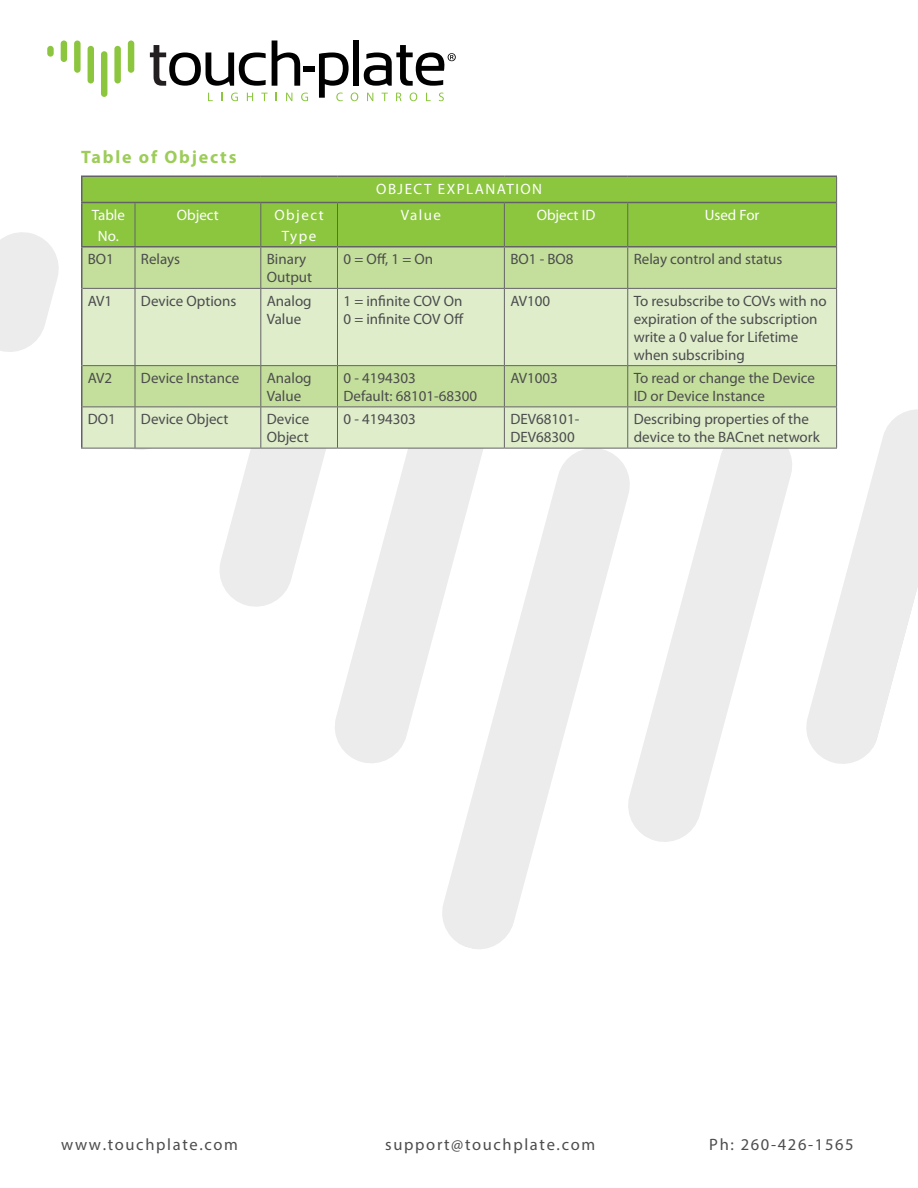
<style>
.page{position:relative;width:918px;height:1188px;background:#fff}
.page>*{position:absolute;margin:0;border:0;box-sizing:border-box;transform-origin:0 0}
.Green_Title_Text_TOC{font:700 18px "Myriad Pro";letter-spacing:.1em;color:#9dcd58}
.t1{font:16.5px "Myriad Pro";letter-spacing:.1em;color:#4d4d4f}
.t2{font:15px/18px "Myriad Pro";color:#4b4c4d}
.t3{font:15px/21px "Myriad Pro";letter-spacing:.085em;color:#fff;text-align:center}
.t4{font:15px "Myriad Pro";color:#fff}
</style>
<div class="page">
<svg style="left:0;top:232px;width:59px;height:120px"></svg>
<svg style="left:220px;top:449px;width:106px;height:158px;fill:#ececec"></svg>
<svg style="left:335px;top:449px;width:103px;height:314px;fill:#ececec"></svg>
<svg style="left:438px;top:449px;width:186px;height:500px"></svg>
<svg style="left:624px;top:449px;width:168px;height:393px"></svg>
<svg style="left:806px;top:405px;width:112px;height:359px"></svg>
<svg style="left:272px;top:40px;width:28px;height:46px"></svg>
<div style="left:353px;top:40px;width:6px;height:46px;background:#000"></div>
<svg style="left:150px;top:45px;width:116px;height:41px"></svg>
<svg style="left:208px;top:93px;width:5px;height:8px"></svg>
<svg style="left:231px;top:93px;width:7px;height:8px"></svg>
<svg style="left:247px;top:93px;width:6px;height:8px"></svg>
<svg style="left:261px;top:93px;width:7px;height:8px"></svg>
<svg style="left:286px;top:93px;width:6px;height:8px"></svg>
<svg style="left:301px;top:93px;width:7px;height:8px"></svg>
<svg style="left:319px;top:53px;width:39px;height:48px"></svg>
<svg style="left:367px;top:93px;width:6px;height:8px"></svg>
<svg style="left:382px;top:93px;width:6px;height:8px"></svg>
<svg style="left:396px;top:93px;width:6px;height:8px"></svg>
<svg style="left:410px;top:93px;width:7px;height:8px"></svg>
<svg style="left:426px;top:93px;width:5px;height:8px"></svg>
<svg style="left:439px;top:93px;width:5px;height:8px"></svg>
<div style="left:304px;top:66px;width:11px;height:5px;background:#000"></div>
<svg style="left:364px;top:45px;width:92px;height:41px"></svg>
<div style="left:47px;top:46px;width:7px;height:11px;background:#8bc63e;border-radius:3px"></div>
<div style="left:61px;top:41px;width:6px;height:21px;background:#8bc63e;border-radius:3px"></div>
<div style="left:74px;top:41px;width:7px;height:32px;background:#8bc63e;border-radius:3px"></div>
<div style="left:88px;top:46px;width:6px;height:37px;background:#8bc63e;border-radius:3px"></div>
<div style="left:101px;top:51px;width:6px;height:46px;background:#8bc63e;border-radius:3px"></div>
<div style="left:114px;top:46px;width:7px;height:37px;background:#8bc63e;border-radius:3px"></div>
<div style="left:128px;top:41px;width:6px;height:32px;background:#8bc63e;border-radius:3px"></div>
<div style="left:82px;top:177px;width:754px;height:69px;background:#8bc63e"></div>
<div style="left:82px;top:248px;width:754px;height:40px;background:#c4df9b"></div>
<svg style="left:82px;top:289px;width:754px;height:159px;background:#d7e8be"></svg>
<hr style="left:81px;top:176px;width:54px;height:1px;background:#636366">
<svg style="left:81px;top:177px;width:1px;height:25px"></svg>
<hr style="left:135px;top:176px;width:126px;height:1px;background:#636366">
<hr style="left:261px;top:176px;width:77px;height:1px;background:#636366">
<hr style="left:338px;top:176px;width:166px;height:1px;background:#636366">
<hr style="left:504px;top:176px;width:124px;height:1px;background:#636366">
<hr style="left:628px;top:176px;width:209px;height:1px;background:#636366">
<hr style="left:81px;top:202px;width:54px;height:1px;background:#636366">
<hr style="left:81px;top:203px;width:1px;height:43px;background:#636366">
<hr style="left:135px;top:202px;width:126px;height:1px;background:#636366">
<hr style="left:261px;top:202px;width:77px;height:1px;background:#636366">
<hr style="left:338px;top:202px;width:166px;height:1px;background:#636366">
<hr style="left:504px;top:202px;width:124px;height:1px;background:#636366">
<hr style="left:628px;top:202px;width:208px;height:1px;background:#636366">
<hr style="left:81px;top:246px;width:54px;height:2px;background:#636366">
<hr style="left:81px;top:248px;width:1px;height:40px;background:#636366">
<hr style="left:135px;top:246px;width:126px;height:2px;background:#636366">
<hr style="left:261px;top:246px;width:77px;height:2px;background:#636366">
<hr style="left:338px;top:246px;width:166px;height:2px;background:#636366">
<hr style="left:504px;top:246px;width:124px;height:2px;background:#636366">
<hr style="left:628px;top:246px;width:208px;height:2px;background:#636366">
<hr style="left:81px;top:288px;width:1px;height:78px;background:#636366">
<hr style="left:81px;top:366px;width:1px;height:41px;background:#636366">
<hr style="left:81px;top:407px;width:1px;height:41px;background:#636366">
<svg style="left:836px;top:177px;width:1px;height:25px"></svg>
<hr style="left:135px;top:203px;width:1px;height:43px;background:#636366">
<hr style="left:260px;top:203px;width:1px;height:43px;background:#636366">
<hr style="left:337px;top:203px;width:1px;height:43px;background:#636366">
<hr style="left:504px;top:203px;width:1px;height:43px;background:#636366">
<hr style="left:627px;top:203px;width:1px;height:43px;background:#636366">
<hr style="left:836px;top:202px;width:1px;height:45px;background:#636366">
<hr style="left:135px;top:248px;width:1px;height:40px;background:#636366">
<hr style="left:260px;top:248px;width:1px;height:40px;background:#636366">
<hr style="left:337px;top:248px;width:1px;height:40px;background:#636366">
<hr style="left:504px;top:248px;width:1px;height:40px;background:#636366">
<hr style="left:627px;top:248px;width:1px;height:40px;background:#636366">
<hr style="left:836px;top:247px;width:1px;height:41px;background:#636366">
<hr style="left:82px;top:288px;width:53px;height:1px;background:#636366">
<hr style="left:135px;top:288px;width:126px;height:1px;background:#636366">
<hr style="left:135px;top:289px;width:1px;height:76px;background:#636366">
<hr style="left:261px;top:288px;width:77px;height:1px;background:#636366">
<hr style="left:260px;top:289px;width:1px;height:76px;background:#636366">
<hr style="left:338px;top:288px;width:166px;height:1px;background:#636366">
<hr style="left:337px;top:289px;width:1px;height:76px;background:#636366">
<hr style="left:504px;top:288px;width:124px;height:1px;background:#636366">
<hr style="left:504px;top:289px;width:1px;height:76px;background:#636366">
<hr style="left:628px;top:288px;width:209px;height:1px;background:#636366">
<hr style="left:627px;top:289px;width:1px;height:76px;background:#636366">
<hr style="left:836px;top:289px;width:1px;height:76px;background:#636366">
<hr style="left:82px;top:365px;width:53px;height:1px;background:#636366">
<hr style="left:135px;top:365px;width:126px;height:1px;background:#636366">
<hr style="left:135px;top:366px;width:1px;height:40px;background:#636366">
<hr style="left:261px;top:365px;width:77px;height:1px;background:#636366">
<hr style="left:260px;top:366px;width:1px;height:40px;background:#636366">
<hr style="left:338px;top:365px;width:166px;height:1px;background:#636366">
<hr style="left:337px;top:366px;width:1px;height:40px;background:#636366">
<hr style="left:504px;top:365px;width:124px;height:1px;background:#636366">
<hr style="left:504px;top:366px;width:1px;height:40px;background:#636366">
<hr style="left:628px;top:365px;width:209px;height:1px;background:#636366">
<hr style="left:627px;top:366px;width:1px;height:40px;background:#636366">
<hr style="left:836px;top:366px;width:1px;height:40px;background:#636366">
<hr style="left:82px;top:406px;width:53px;height:1px;background:#636366">
<hr style="left:135px;top:406px;width:126px;height:1px;background:#636366">
<hr style="left:135px;top:407px;width:1px;height:41px;background:#636366">
<hr style="left:261px;top:406px;width:77px;height:1px;background:#636366">
<hr style="left:260px;top:407px;width:1px;height:41px;background:#636366">
<hr style="left:338px;top:406px;width:166px;height:1px;background:#636366">
<hr style="left:337px;top:407px;width:1px;height:41px;background:#636366">
<hr style="left:504px;top:406px;width:124px;height:1px;background:#636366">
<hr style="left:504px;top:407px;width:1px;height:41px;background:#636366">
<hr style="left:628px;top:406px;width:209px;height:1px;background:#636366">
<hr style="left:627px;top:407px;width:1px;height:41px;background:#636366">
<hr style="left:836px;top:407px;width:1px;height:41px;background:#636366">
<hr style="left:81px;top:448px;width:54px;height:1px;background:#636366">
<hr style="left:135px;top:448px;width:126px;height:1px;background:#636366">
<hr style="left:261px;top:448px;width:77px;height:1px;background:#636366">
<hr style="left:338px;top:448px;width:166px;height:1px;background:#636366">
<hr style="left:504px;top:448px;width:124px;height:1px;background:#636366">
<hr style="left:628px;top:448px;width:209px;height:1px;background:#636366">
<p class="Green_Title_Text_TOC" style="left:81px;top:145px;width:157px">Table of Objects</p>
<p class="t3" style="left:376px;top:178px;width:167px">OBJECT EXPLANATION</p>
<p class="t3" style="left:92px;top:204px;width:35px">Table<br>No.</p>
<p class="t3" style="left:177px;top:204px;width:43px">Object</p>
<p class="t3" style="left:274px;top:204px;width:51px">Object<br>Type</p>
<p class="t3" style="left:401px;top:204px;width:42px">Value</p>
<p class="t4" style="left:537px;top:205px;width:60px">Object ID</p>
<p class="t3" style="left:705px;top:204px;width:56px">Used For</p>
<p class="t2" style="left:88px;top:250px;width:28px">BO1</p>
<p class="t2" style="left:141px;top:250px;width:41px">Relays</p>
<p class="t2" style="left:267px;top:250px;width:47px">Binary<br>Output</p>
<p class="t2" style="left:343px;top:250px;width:91px">0 = Off, 1 = On</p>
<p class="t2" style="left:510px;top:250px;width:65px">BO1 - BO8</p>
<p class="t2" style="left:634px;top:250px;width:150px">Relay control and status</p>
<p class="t2" style="left:88px;top:291px;width:26px">AV1</p>
<p class="t2" style="left:141px;top:291px;width:97px">Device Options</p>
<p class="t2" style="left:267px;top:291px;width:46px">Analog<br>Value</p>
<p class="t2" style="left:343px;top:291px;width:121px">1 = infinite COV On</p>
<p class="t2" style="left:510px;top:291px;width:41px">AV100</p>
<p class="t2" style="left:634px;top:291px;width:194px">To resubscribe to COVs with no expiration of the subscription write a 0 value for Lifetime when subscribing</p>
<p class="t2" style="left:343px;top:309px;width:122px">0 = infinite COV Off</p>
<p class="t2" style="left:88px;top:369px;width:26px">AV2</p>
<p class="t2" style="left:141px;top:369px;width:100px">Device Instance</p>
<p class="t2" style="left:267px;top:369px;width:46px">Analog<br>Value</p>
<p class="t2" style="left:343px;top:369px;width:74px">0 - 4194303</p>
<p class="t2" style="left:343px;top:387px;width:135px">Default: 68101-68300</p>
<p class="t2" style="left:510px;top:369px;width:49px">AV1003</p>
<p class="t2" style="left:634px;top:369px;width:183px">To read or change the Device<br>ID or Device Instance</p>
<p class="t2" style="left:88px;top:410px;width:30px">DO1</p>
<p class="t2" style="left:141px;top:410px;width:89px">Device Object</p>
<p class="t2" style="left:267px;top:410px;width:44px">Device<br>Object</p>
<p class="t2" style="left:343px;top:410px;width:74px">0 - 4194303</p>
<p class="t2" style="left:510px;top:410px;width:70px">DEV68101-<br>DEV68300</p>
<p class="t2" style="left:634px;top:410px;width:188px">Describing properties of the device to the BACnet network</p>
<p class="t1" style="left:61px;top:1135px;width:178px">www.touchplate.com</p>
<p class="t1" style="left:385px;top:1135px;width:211px">support@touchplate.com</p>
<p class="t1" style="left:709px;top:1135px;width:146px">Ph: 260-426-1565</p>
</div>
